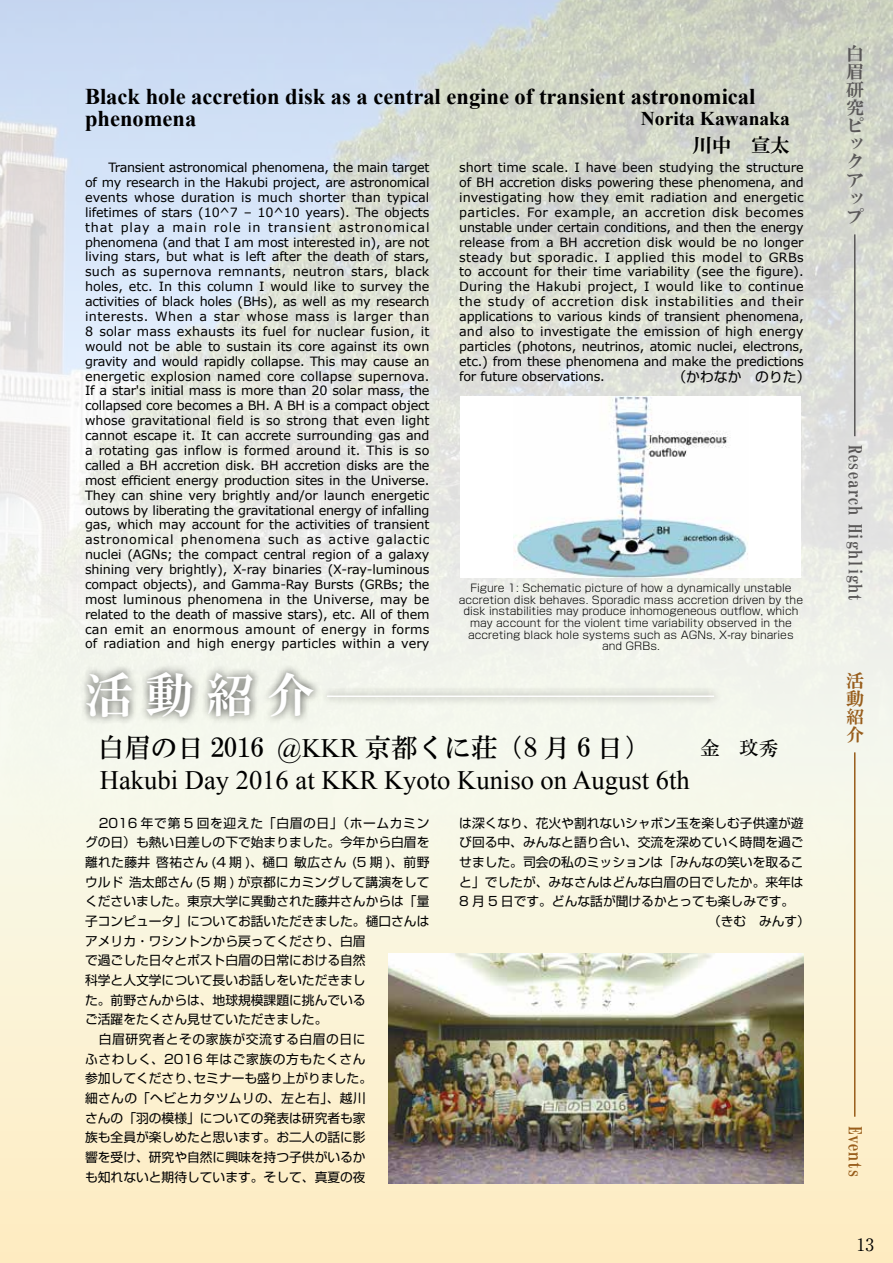
<style>
.page{position:relative;width:893px;height:1263px;background:#fff}
.page>*{position:absolute;margin:0;border:0;box-sizing:border-box;transform-origin:0 0}
.t1{font:48.3px "HG Mincho E";color:#fff}
.t2{font:26.55px "Times New Roman";color:#000}
.t3{font:26.55px "HG Mincho B";color:#000}
.t4{font:700 22.5px/22.5px "Times New Roman";color:#000}
.t5{font:700 19.5px "Times New Roman";color:#000}
.t6{font:19.5px "HG Mincho E";color:#000}
.t7{font:19.5px "HG Mincho B";color:#000}
.t8{font:18px/18px "HG Mincho E";letter-spacing:-.025em;color:#595757;text-align:justify}
.t9{font:18px/18px "HG Mincho E";letter-spacing:-.03em;color:#985d1b;text-align:justify}
.t10{font:16.95px "Ryumin Pro";color:#000}
.t11{font:13.8px "Shin Go Pro";color:#000}
.t12{font:12.75px/14.9px "MS Reference Sans Serif";letter-spacing:-.015em;color:#000;text-align:justify}
.t13{font:12.75px "Shin Go Pro";color:#000}
.t14{font:12.75px "Shin Go Pro";letter-spacing:.03em;color:#000}
.t15{font:12.75px "Shin Go Pro";letter-spacing:.05em;color:#000}
.t16{font:12.75px "Shin Go Pro";letter-spacing:.045em;color:#000}
.t17{font:300 10.65px/11.7px "Shin Go Pro";color:#000;text-align:center}
.s1{font-family:"Times New Roman"}
.s2{font-family:"Ryumin Pr 6 N";font-weight:500}
</style>
<div class="page">
<svg style="left:0;top:0;width:893px;height:576px;background:#dae0de"></svg>
<div style="left:0;top:576px;width:893px;height:687px;background:linear-gradient(to bottom,#f0f7f5,#ffefc4)"></div>
<hr style="left:854px;top:234px;width:1px;height:202px;background:#595757">
<hr style="left:854px;top:752px;width:1px;height:365px;background:#985d1b">
<div style="left:78px;top:664px;width:644px;height:62px;background:#000;opacity:.75"></div>
<hr style="left:327px;top:695px;width:387px;height:2px;background:#fff">
<div style="left:461px;top:396px;width:340px;height:182px;background:#fff"></div>
<img style="left:514px;top:396px;width:234px;height:182px">
<img style="left:388px;top:953px;width:416px;height:230px">
<h3 class="t4" style="left:85px;top:84px;width:672px">Black hole accretion disk as a central engine of transient astronomical phenomena</h3>
<h3 class="t5" style="left:641px;top:105px;width:150px">Norita Kawanaka</h3>
<h3 class="t6" style="left:692px;top:135px;width:99px">川中　宣太</h3>
<p class="t12" style="left:85px;top:160px;width:346px;text-indent:23px">Transient astronomical phenomena, the main target of my research in the Hakubi project, are astronomical events whose duration is much shorter than typical lifetimes of stars (10^7 – 10^10 years). The objects that play a main role in transient astronomical phenomena (and that I am most interested in), are not living stars, but what is left after the death of stars, such as supernova remnants, neutron stars, black holes, etc. In this column I would like to survey the activities of black holes (BHs), as well as my research interests. When a star whose mass is larger than 8 solar mass exhausts its fuel for nuclear fusion, it would not be able to sustain its core against its own gravity and would rapidly collapse. This may cause an energetic explosion named core collapse supernova.<br>If a star's initial mass is more than 20 solar mass, the collapsed core becomes a BH. A BH is a compact object whose gravitational field is so strong that even light cannot escape it. It can accrete surrounding gas and a rotating gas inflow is formed around it. This is so called a BH accretion disk. BH accretion disks are the most efficient energy production sites in the Universe.<br>They can shine very brightly and/or launch energetic outows by liberating the gravitational energy of infalling gas, which may account for the activities of transient astronomical phenomena such as active galactic nuclei (AGNs; the compact central region of a galaxy shining very brightly), X-ray binaries (X-ray-luminous compact objects), and Gamma-Ray Bursts (GRBs; the most luminous phenomena in the Universe, may be related to the death of massive stars), etc. All of them can emit an enormous amount of energy in forms of radiation and high energy particles within a very</p>
<p class="t12" style="left:459px;top:160px;width:346px">short time scale. I have been studying the structure of BH accretion disks powering these phenomena, and investigating how they emit radiation and energetic particles. For example, an accretion disk becomes unstable under certain conditions, and then the energy release from a BH accretion disk would be no longer steady but sporadic. I applied this model to GRBs to account for their time variability (see the figure).<br>During the Hakubi project, I would like to continue the study of accretion disk instabilities and their applications to various kinds of transient phenomena, and also to investigate the emission of high energy particles (photons, neutrinos, atomic nuclei, electrons, etc.) from these phenomena and make the predictions for future observations.</p>
<p class="t11" style="left:672px;top:365px;width:140px">（かわなか　のりた）</p>
<p class="t17" style="left:459px;top:581px;width:346px">Figure 1: Schematic picture of how a dynamically unstable accretion disk behaves. Sporadic mass accretion driven by the disk instabilities may produce inhomogeneous outflow, which may account for the violent time variability observed in the accreting black hole systems such as AGNs, X-ray binaries and GRBs.</p>
<h1 class="t1" style="left:85px;top:670px;width:231px">活動紹介</h1>
<h2 class="t3" style="left:98px;top:734px;width:554px">白眉の日 2016 <span class="s1">@KKR</span> 京都くに荘（8 月 6 日）</h2>
<h3 class="t7" style="left:700px;top:738px;width:79px">金　<span class="s2">玟</span>秀</h3>
<h2 class="t2" style="left:100px;top:762px;width:591px">Hakubi Day 2016 at KKR Kyoto Kuniso on August 6th</h2>
<p class="t15" style="left:99px;top:812px;width:332px">2016 年で第 5 回を迎えた「白眉の日」（ホームカミン</p>
<p class="t13" style="left:85px;top:832px;width:346px">グの日）も熱い日差しの下で始まりました。今年から白眉を</p>
<p class="t14" style="left:85px;top:852px;width:346px">離れた藤井啓祐さん (4 期 )、樋口敏広さん (5 期 )、前野</p>
<p class="t13" style="left:85px;top:871px;width:346px">ウルド浩太郎さん (5 期 ) が京都にカミングして講演をして</p>
<p class="t13" style="left:85px;top:891px;width:346px">くださいました。東京大学に異動された藤井さんからは「量</p>
<p class="t13" style="left:85px;top:911px;width:346px">子コンピュータ」についてお話いただきました。樋口さんは</p>
<p class="t13" style="left:85px;top:930px;width:282px">アメリカ・ワシントンから戻ってくださり、白眉</p>
<p class="t13" style="left:85px;top:950px;width:282px">で過ごした日々とポスト白眉の日常における自然</p>
<p class="t13" style="left:85px;top:970px;width:282px">科学と人文学について長いお話しをいただきまし</p>
<p class="t13" style="left:85px;top:989px;width:282px">た。前野さんからは、地球規模課題に挑んでいる</p>
<p class="t13" style="left:85px;top:1009px;width:244px">ご活躍をたくさん見せていただきました。</p>
<p class="t15" style="left:99px;top:1029px;width:268px">白眉研究者とその家族が交流する白眉の日に</p>
<p class="t16" style="left:85px;top:1048px;width:282px">ふさわしく、2016 年はご家族の方もたくさん</p>
<p class="t13" style="left:85px;top:1068px;width:289px">参加してくださり、セミナーも盛り上がりました。</p>
<p class="t14" style="left:85px;top:1088px;width:282px">細さんの「ヘビとカタツムリの、左と右」、越川</p>
<p class="t13" style="left:85px;top:1107px;width:282px">さんの「羽の模様」についての発表は研究者も家</p>
<p class="t13" style="left:85px;top:1127px;width:282px">族も全員が楽しめたと思います。お二人の話に影</p>
<p class="t13" style="left:85px;top:1147px;width:282px">響を受け、研究や自然に興味を持つ子供がいるか</p>
<p class="t13" style="left:85px;top:1166px;width:282px">も知れないと期待しています。そして、真夏の夜</p>
<p class="t13" style="left:459px;top:812px;width:346px">は深くなり、花火や割れないシャボン玉を楽しむ子供達が遊</p>
<p class="t13" style="left:459px;top:832px;width:346px">び回る中、みんなと語り合い、交流を深めていく時間を過ご</p>
<p class="t13" style="left:459px;top:852px;width:346px">せました。司会の私のミッションは「みんなの笑いを取るこ</p>
<p class="t13" style="left:459px;top:871px;width:346px">と」でしたが、みなさんはどんな白眉の日でしたか。来年は</p>
<p class="t13" style="left:459px;top:891px;width:337px">8 月 5 日です。どんな話が聞けるかとっても楽しみです。</p>
<p class="t13" style="left:708px;top:911px;width:104px">（きむ　みんす）</p>
<h3 class="t8" style="left:846px;top:45px;width:19px">白眉研究ピックアップ</h3>
<h3 class="t8" style="left:864px;top:445px;width:158px;rotate:90deg">Research Highlight</h3>
<h3 class="t9" style="left:846px;top:671px;width:19px">活動紹介</h3>
<h3 class="t9" style="left:864px;top:1126px;width:54px;rotate:90deg">Events</h3>
<h3 class="t10" style="left:857px;top:1231px;width:19px">13</h3>
</div>
